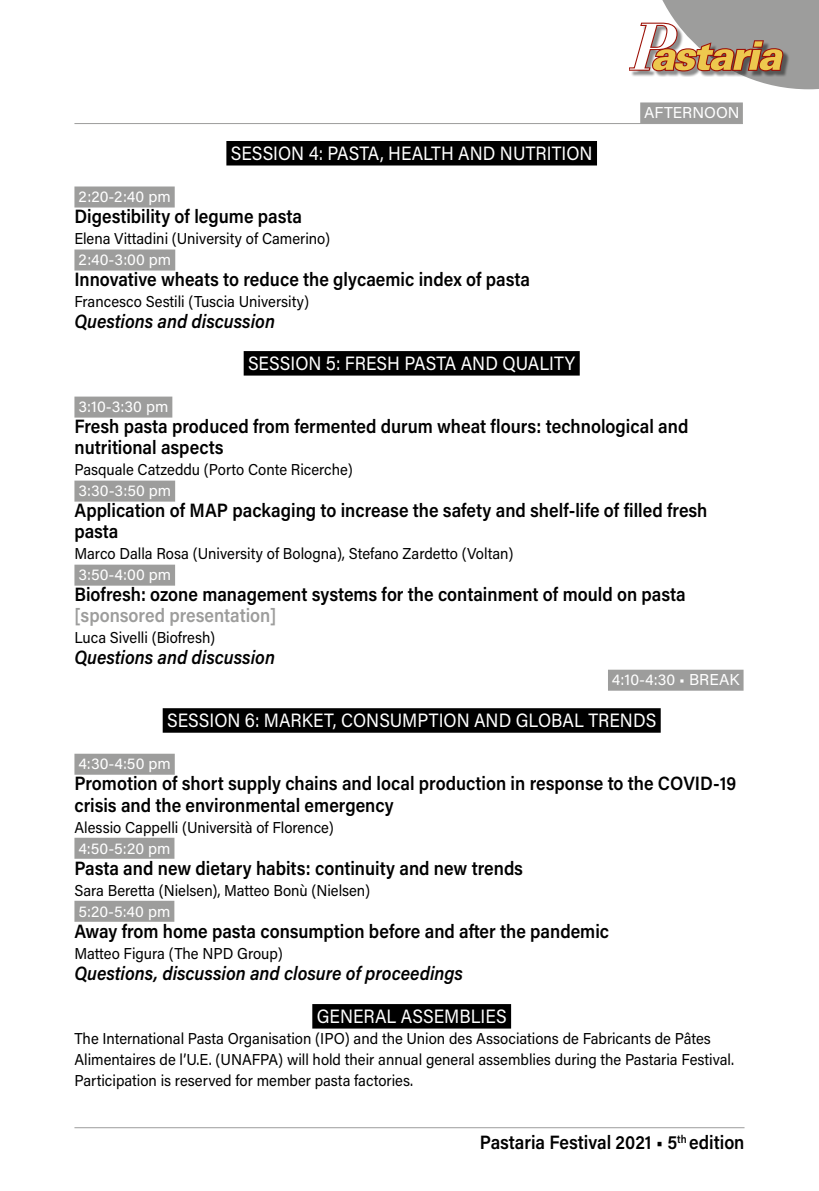
<style>
.page{position:relative;width:819px;height:1191px;background:#fff}
.page>*{position:absolute;margin:0;border:0;box-sizing:border-box;transform-origin:0 0}
.t1{font:600 19.25px/21px "Acumin Pro";color:#000;scale:.91 1}
.t2{font:19.25px "Acumin Pro";color:#fff;scale:.91 1}
.t3{font:italic 600 19.25px "Acumin Pro";color:#000;scale:.91 1}
.t4{font:600 19.25px "Acumin Pro";color:#9d9d9c;scale:.91 1}
.t5{font:15.75px/21px "Acumin Pro";color:#000;scale:.94 1}
.t6{font:15.75px "Acumin Pro";color:#fff}
</style>
<div class="page">
<hr style="left:74px;top:1127px;width:670px;height:1px;background:#9d9d9c">
<div style="left:640px;top:102px;width:102px;height:21px;background:#9d9d9c"></div>
<div style="left:226px;top:141px;width:371px;height:24px;background:#000"></div>
<div style="left:74px;top:186px;width:101px;height:21px;background:#9d9d9c"></div>
<div style="left:74px;top:249px;width:101px;height:21px;background:#9d9d9c"></div>
<div style="left:244px;top:351px;width:335px;height:24px;background:#000"></div>
<div style="left:74px;top:396px;width:98px;height:21px;background:#9d9d9c"></div>
<div style="left:74px;top:480px;width:101px;height:21px;background:#9d9d9c"></div>
<div style="left:74px;top:564px;width:101px;height:21px;background:#9d9d9c"></div>
<div style="left:608px;top:669px;width:135px;height:21px;background:#9d9d9c"></div>
<div style="left:163px;top:708px;width:497px;height:24px;background:#000"></div>
<div style="left:74px;top:753px;width:101px;height:21px;background:#9d9d9c"></div>
<div style="left:74px;top:837px;width:100px;height:21px;background:#9d9d9c"></div>
<div style="left:74px;top:900px;width:100px;height:21px;background:#9d9d9c"></div>
<div style="left:312px;top:1004px;width:199px;height:24px;background:#000"></div>
<hr style="left:74px;top:123px;width:668px;height:1px;background:#9d9d9c">
<svg style="left:629px;top:0;width:190px;height:89px"></svg>
<p class="t2" style="left:231px;top:140px;width:399px">SESSION 4: PASTA, HEALTH AND NUTRITION</p>
<p class="t6" style="left:644px;top:102px;width:97px">AFTERNOON</p>
<p class="t6" style="left:78px;top:186px;width:94px">2:20-2:40 pm</p>
<p class="t1" style="left:74px;top:205px;width:251px">Digestibility of legume pasta</p>
<p class="t5" style="left:74px;top:228px;width:273px">Elena Vittadini (University of Camerino)</p>
<p class="t6" style="left:78px;top:249px;width:94px">2:40-3:00 pm</p>
<p class="t1" style="left:74px;top:268px;width:502px">Innovative wheats to reduce the glycaemic index of pasta</p>
<p class="t5" style="left:74px;top:291px;width:251px">Francesco Sestili (Tuscia University)</p>
<p class="t3" style="left:74px;top:308px;width:222px">Questions and discussion</p>
<p class="t2" style="left:248px;top:350px;width:361px">SESSION 5: FRESH PASTA AND QUALITY</p>
<p class="t6" style="left:78px;top:396px;width:91px">3:10-3:30 pm</p>
<p class="t1" style="left:74px;top:415px;width:676px">Fresh pasta produced from fermented durum wheat flours: technological and nutritional aspects</p>
<p class="t5" style="left:74px;top:459px;width:297px">Pasquale Catzeddu (Porto Conte Ricerche)</p>
<p class="t6" style="left:78px;top:480px;width:94px">3:30-3:50 pm</p>
<p class="t1" style="left:74px;top:499px;width:697px">Application of MAP packaging to increase the safety and shelf-life of filled fresh pasta</p>
<p class="t5" style="left:74px;top:543px;width:468px">Marco Dalla Rosa (University of Bologna), Stefano Zardetto (Voltan)</p>
<p class="t6" style="left:78px;top:564px;width:94px">3:50-4:00 pm</p>
<p class="t1" style="left:74px;top:583px;width:673px">Biofresh: ozone management systems for the containment of mould on pasta</p>
<p class="t4" style="left:74px;top:602px;width:223px">[sponsored presentation]</p>
<p class="t5" style="left:74px;top:627px;width:151px">Luca Sivelli (Biofresh)</p>
<p class="t3" style="left:74px;top:644px;width:222px">Questions and discussion</p>
<p class="t6" style="left:612px;top:669px;width:129px">4:10-4:30 • BREAK</p>
<p class="t2" style="left:167px;top:707px;width:539px">SESSION 6: MARKET, CONSUMPTION AND GLOBAL TRENDS</p>
<p class="t6" style="left:78px;top:753px;width:94px">4:30-4:50 pm</p>
<p class="t1" style="left:74px;top:772px;width:728px">Promotion of short supply chains and local production in response to the COVID-19 crisis and the environmental emergency</p>
<p class="t5" style="left:74px;top:816px;width:277px">Alessio Cappelli (Università of Florence)</p>
<p class="t6" style="left:78px;top:837px;width:93px">4:50-5:20 pm</p>
<p class="t1" style="left:74px;top:856px;width:494px">Pasta and new dietary habits: continuity and new trends</p>
<p class="t5" style="left:74px;top:879px;width:316px">Sara Beretta (Nielsen), Matteo Bonù (Nielsen)</p>
<p class="t6" style="left:78px;top:900px;width:93px">5:20-5:40 pm</p>
<p class="t1" style="left:74px;top:919px;width:589px">Away from home pasta consumption before and after the pandemic</p>
<p class="t5" style="left:74px;top:942px;width:223px">Matteo Figura (The NPD Group)</p>
<p class="t3" style="left:74px;top:959px;width:428px">Questions, discussion and closure of proceedings</p>
<p class="t2" style="left:317px;top:1003px;width:210px">GENERAL ASSEMBLIES</p>
<p class="t5" style="left:74px;top:1027px;width:703px">The International Pasta Organisation (IPO) and the Union des Associations de Fabricants de Pâtes<br>Alimentaires de l’U.E. (UNAFPA) will hold their annual general assemblies during the Pastaria Festival.<br>Participation is reserved for member pasta factories.</p>
<p class="t1" style="left:480px;top:1131px;width:292px">Pastaria Festival 2021 • 5<sup>th</sup> edition</p>
</div>
